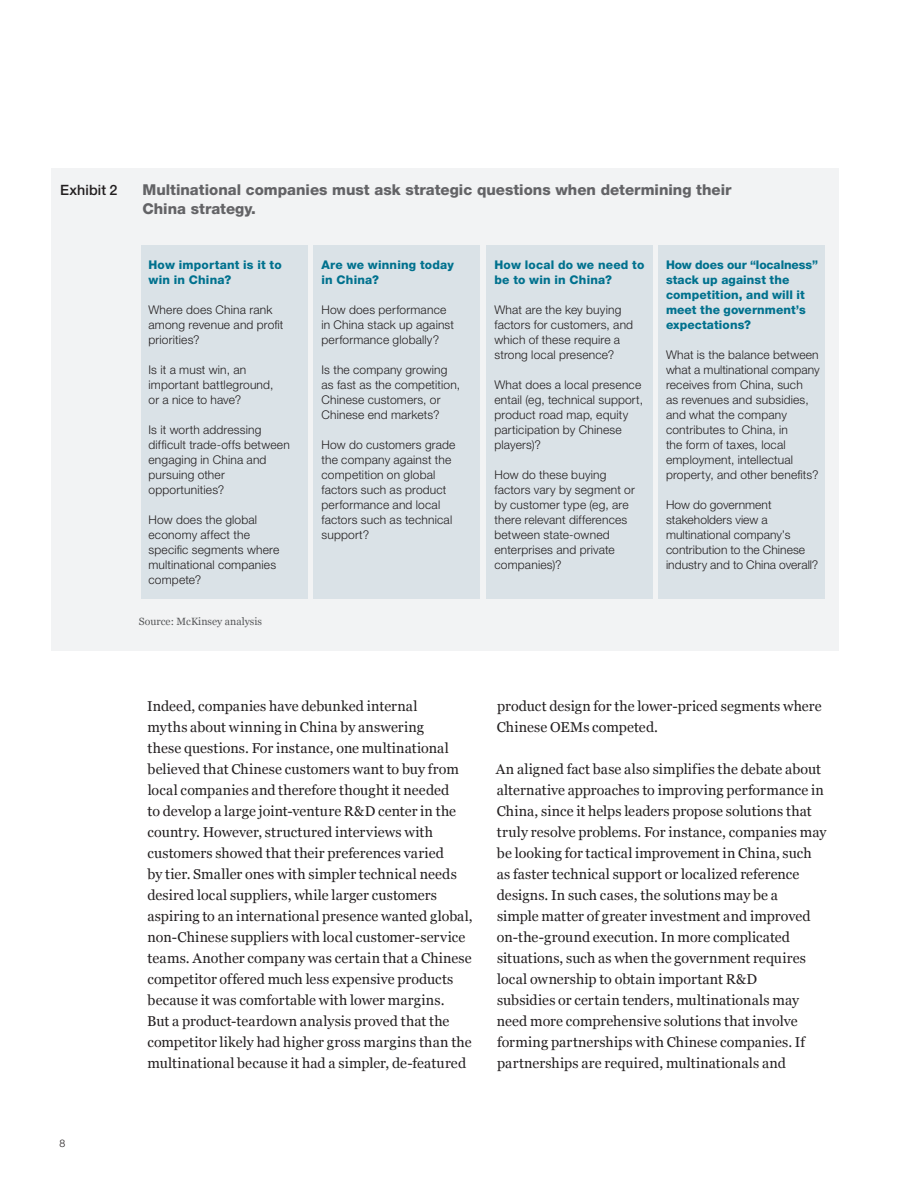
<style>
.page{position:relative;width:918px;height:1188px;background:#fff}
.page>*{position:absolute;margin:0;border:0;box-sizing:border-box;transform-origin:0 0}
.t1{font:800 15px/19.5px "Helvetica Neue LT Std";color:#636366}
.t2{font:14.25px/21px "Georgia";letter-spacing:.005em;color:#231f20}
.t3{font:500 14.25px "Helvetica Neue LT Std";letter-spacing:.01em;color:#231f20}
.t4{font:300 12px/15px "Helvetica Neue LT Std";letter-spacing:.015em;color:#231f20}
.t5{font:800 12px/15px "Helvetica Neue LT Std";letter-spacing:.01em;color:#00718e}
.t6{font:10.5px "Georgia";color:#57585a}
.t7{font:300 10.5px "Helvetica Neue LT Std";color:#231f20}
</style>
<div class="page">
<div style="left:51px;top:168px;width:788px;height:483px;background:#f2f3f4"></div>
<div style="left:141px;top:245px;width:166px;height:353px;background:#dae2e7"></div>
<div style="left:314px;top:245px;width:166px;height:353px;background:#dae2e7"></div>
<div style="left:486px;top:245px;width:166px;height:353px;background:#dae2e7"></div>
<div style="left:659px;top:245px;width:166px;height:353px;background:#dae2e7"></div>
<p class="t3" style="left:60px;top:182px;width:59px">Exhibit 2</p>
<p class="t1" style="left:142px;top:180px;width:591px">Multinational companies must ask strategic questions when determining their<br>China strategy.</p>
<p class="t5" style="left:148px;top:258px;width:135px">How important is it to win in China?</p>
<p class="t4" style="left:148px;top:302px;width:136px">Where does China rank among revenue and profit priorities?</p>
<p class="t4" style="left:148px;top:362px;width:126px">Is it a must win, an important battleground, or a nice to have?</p>
<p class="t4" style="left:148px;top:422px;width:143px">Is it worth addressing difficult trade-offs between engaging in China and pursuing other opportunities?</p>
<p class="t4" style="left:148px;top:512px;width:132px">How does the global economy affect the specific segments where multinational companies compete?</p>
<p class="t6" style="left:139px;top:616px;width:125px">Source: McKinsey analysis</p>
<p class="t5" style="left:321px;top:258px;width:134px">Are we winning today in China?</p>
<p class="t4" style="left:321px;top:302px;width:134px">How does performance in China stack up against performance globally?</p>
<p class="t4" style="left:321px;top:362px;width:140px">Is the company growing as fast as the competition,<br>Chinese customers, or<br>Chinese end markets?</p>
<p class="t4" style="left:321px;top:437px;width:135px">How do customers grade the company against the competition on global factors such as product performance and local factors such as technical support?</p>
<p class="t5" style="left:495px;top:258px;width:151px">How local do we need to be to win in China?</p>
<p class="t4" style="left:495px;top:302px;width:140px">What are the key buying factors for customers, and which of these require a strong local presence?</p>
<p class="t4" style="left:495px;top:377px;width:150px">What does a local presence entail (eg, technical support, product road map, equity participation by Chinese players)?</p>
<p class="t4" style="left:495px;top:467px;width:142px">How do these buying factors vary by segment or by customer type (eg, are there relevant differences between state-owned enterprises and private companies)?</p>
<p class="t5" style="left:666px;top:258px;width:154px">How does our “localness” stack up against the competition, and will it meet the government’s expectations?</p>
<p class="t4" style="left:666px;top:347px;width:155px">What is the balance between what a multinational company receives from China, such<br>as revenues and subsidies, and what the company contributes to China, in<br>the form of taxes, local employment, intellectual property, and other benefits?</p>
<p class="t4" style="left:666px;top:497px;width:154px">How do government stakeholders view a multinational company’s contribution to the Chinese industry and to China overall?</p>
<p class="t7" style="left:60px;top:1137px;width:7px">8</p>
<p class="t2" style="left:147px;top:695px;width:327px">Indeed, companies have debunked internal<br>myths about winning in China by answering<br>these questions. For instance, one multinational believed that Chinese customers want to buy from local companies and therefore thought it needed<br>to develop a large joint-venture R&amp;D center in the country. However, structured interviews with customers showed that their preferences varied<br>by tier. Smaller ones with simpler technical needs desired local suppliers, while larger customers aspiring to an international presence wanted global, non-Chinese suppliers with local customer-service teams. Another company was certain that a Chinese competitor offered much less expensive products because it was comfortable with lower margins.<br>But a product-teardown analysis proved that the competitor likely had higher gross margins than the multinational because it had a simpler, de-featured</p>
<p class="t2" style="left:497px;top:695px;width:326px">product design for the lower-priced segments where<br>Chinese OEMs competed.</p>
<p class="t2" style="left:496px;top:758px;width:332px">An aligned fact base also simplifies the debate about alternative approaches to improving performance in China, since it helps leaders propose solutions that truly resolve problems. For instance, companies may be looking for tactical improvement in China, such as faster technical support or localized reference designs. In such cases, the solutions may be a<br>simple matter of greater investment and improved on-the-ground execution. In more complicated situations, such as when the government requires local ownership to obtain important R&amp;D<br>subsidies or certain tenders, multinationals may need more comprehensive solutions that involve forming partnerships with Chinese companies. If partnerships are required, multinationals and</p>
</div>
